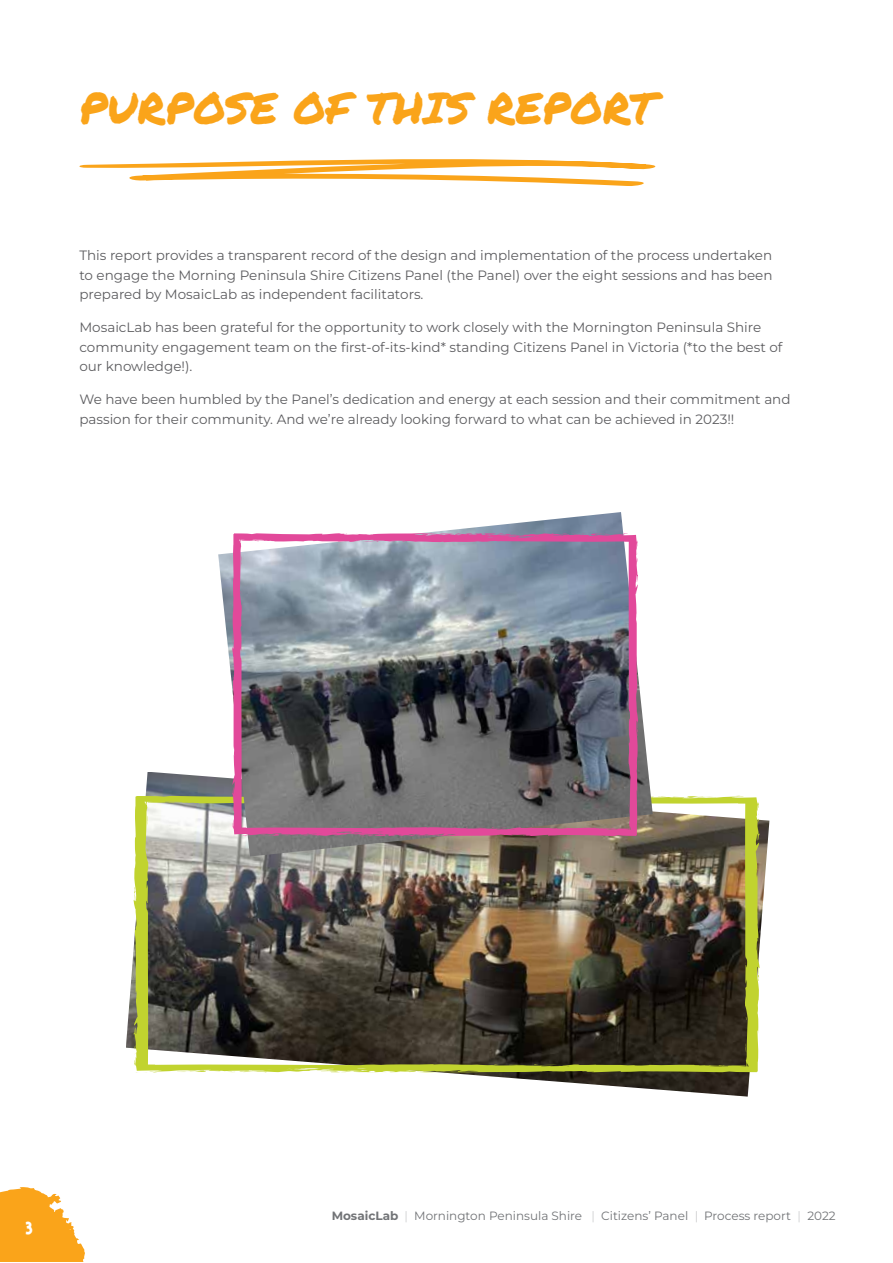
<style>
.page{position:relative;width:893px;height:1263px;background:#fff}
.page>*{position:absolute;margin:0;border:0;box-sizing:border-box;transform-origin:0 0}
.t1{font:43.5px "Permanent Marker";color:#faa41a}
.t2{font:16.8px "Tomarik Brush";color:#fff}
.t3{font:13.5px/19.5px "Montserrat";color:#5d5d60}
.t4{font:12px "Montserrat";color:#727477}
.s1{font-weight:700}
.s2{font-weight:100}
</style>
<div class="page">
<svg style="left:0;top:1187px;width:85px;height:75px"></svg>
<svg style="left:79px;top:159px;width:577px;height:27px"></svg>
<img style="left:126px;top:772px;width:643px;height:324px">
<svg style="left:135px;top:1072px;width:24px;height:1px"></svg>
<svg style="left:214px;top:1072px;width:25px;height:1px"></svg>
<svg style="left:328px;top:1072px;width:12px;height:1px"></svg>
<svg style="left:418px;top:1072px;width:22px;height:1px"></svg>
<img style="left:134px;top:796px;width:626px;height:276px">
<svg style="left:655px;top:796px;width:24px;height:2px"></svg>
<img style="left:218px;top:512px;width:435px;height:344px">
<svg style="left:638px;top:792px;width:2px;height:6px"></svg>
<svg style="left:233px;top:836px;width:15px;height:1px"></svg>
<img style="left:232px;top:533px;width:406px;height:303px">
<svg style="left:570px;top:533px;width:16px;height:2px"></svg>
<svg style="left:549px;top:533px;width:12px;height:2px"></svg>
<svg style="left:439px;top:533px;width:15px;height:2px"></svg>
<svg style="left:363px;top:541px;width:16px;height:1px"></svg>
<h1 class="t1" style="left:79px;top:76px;width:578px">PUR POSE OF THIS REPORT</h1>
<p class="t3" style="left:79px;top:245px;width:695px;text-align:justify">This report provides a transparent record of the design and implementation of the process undertaken to engage the Morning Peninsula Shire Citizens Panel (the Panel) over the eight sessions and has been prepared by MosaicLab as independent facilitators.</p>
<p class="t3" style="left:79px;top:317px;width:704px">MosaicLab has been grateful for the opportunity to work closely with the Mornington Peninsula Shire community engagement team on the first-of-its-kind* standing Citizens Panel in Victoria (*to the best of our knowledge!).</p>
<p class="t3" style="left:79px;top:389px;width:713px">We have been humbled by the Panel’s dedication and energy at each session and their commitment and passion for their community. And we’re already looking forward to what can be achieved in 2023!!</p>
<p class="t2" style="left:26px;top:1213px;width:9px">3</p>
<p class="t4" style="left:332px;top:1208px;width:506px"><span class="s1">MosaicLab</span> <span class="s2">|</span> Mornington Peninsula Shire <span class="s2">|</span> Citizens’ Panel <span class="s2">|</span> Process report <span class="s2">|</span> 2022</p>
</div>
